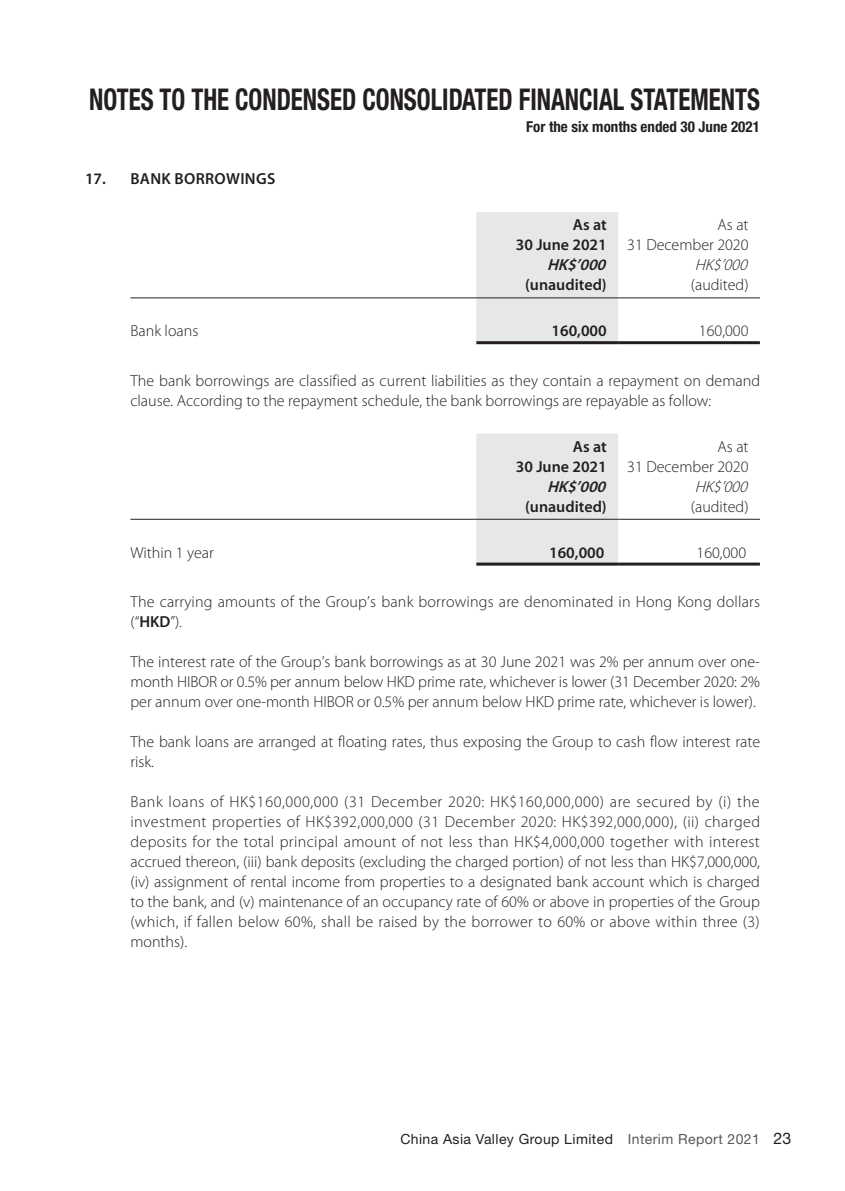
<style>
.page{position:relative;width:845px;height:1191px;background:#fff}
.page>*{position:absolute;margin:0;border:0;box-sizing:border-box;transform-origin:0 0}
.t1{font:700 condensed 30px "Helvetica Neue LT Std";color:#231f20;scale:.83 1}
.t2{font:300 16px/20px "Myriad Pro";color:#231f20}
.t3{font:600 16px/20px "Myriad Pro";color:#231f20;text-align:right}
.t4{font:600 16px "Myriad Pro";letter-spacing:.02em;color:#231f20}
.t5{font:italic 600 16px "Myriad Pro";color:#231f20}
.t6{font:italic 300 16px "Myriad Pro";color:#231f20}
.t7{font:16px "Helvetica Neue LT Std";color:#231f20}
.t8{font:700 condensed 15px "Helvetica Neue LT Std";color:#231f20}
.t9{font:14px "Helvetica Neue LT Std";letter-spacing:.03em;color:#231f20}
.s1{font-weight:600}
.s2{color:#57585a}
</style>
<div class="page">
<div style="left:476px;top:212px;width:142px;height:129px;background:#e6e7e9"></div>
<hr style="left:130px;top:297px;width:346px;height:1px;background:#231f20">
<hr style="left:476px;top:297px;width:142px;height:1px;background:#231f20">
<hr style="left:618px;top:297px;width:142px;height:1px;background:#231f20">
<hr style="left:476px;top:341px;width:142px;height:3px;background:#231f20">
<hr style="left:618px;top:341px;width:142px;height:3px;background:#231f20">
<div style="left:476px;top:433px;width:142px;height:129px;background:#e6e7e9"></div>
<hr style="left:130px;top:519px;width:346px;height:1px;background:#231f20">
<hr style="left:476px;top:519px;width:142px;height:1px;background:#231f20">
<hr style="left:618px;top:519px;width:142px;height:1px;background:#231f20">
<hr style="left:476px;top:562px;width:142px;height:3px;background:#231f20">
<hr style="left:618px;top:562px;width:142px;height:3px;background:#231f20">
<h1 class="t1" style="left:89px;top:81px;width:809px">NOTES TO THE CONDENSED CONSOLIDATED FINANCIAL STATEMENTS</h1>
<p class="t8" style="left:526px;top:117px;width:235px">For the six months ended 30 June 2021</p>
<p class="t4" style="left:85px;top:169px;width:192px">17. BANK BORROWINGS</p>
<p class="t3" style="left:516px;top:214px;width:92px">As at<br>30 June 2021</p>
<p class="t2" style="left:627px;top:215px;width:123px;text-align:right">As at<br>31 December 2020</p>
<p class="t5" style="left:547px;top:254px;width:65px">HK$’000</p>
<p class="t6" style="left:695px;top:255px;width:59px">HK$’000</p>
<p class="t3" style="left:525px;top:274px;width:83px">(unaudited)</p>
<p class="t2" style="left:691px;top:275px;width:59px">(audited)</p>
<p class="t2" style="left:130px;top:321px;width:69px">Bank loans</p>
<p class="t3" style="left:551px;top:320px;width:57px">160,000</p>
<p class="t2" style="left:699px;top:321px;width:51px">160,000</p>
<p class="t2" style="left:130px;top:370px;width:631px">The bank borrowings are classified as current liabilities as they contain a repayment on demand clause. According to the repayment schedule, the bank borrowings are repayable as follow:</p>
<p class="t3" style="left:516px;top:436px;width:92px">As at<br>30 June 2021</p>
<p class="t2" style="left:627px;top:436px;width:123px;text-align:right">As at<br>31 December 2020</p>
<p class="t5" style="left:547px;top:476px;width:65px">HK$’000</p>
<p class="t6" style="left:695px;top:476px;width:59px">HK$’000</p>
<p class="t3" style="left:525px;top:496px;width:83px">(unaudited)</p>
<p class="t2" style="left:691px;top:496px;width:59px">(audited)</p>
<p class="t2" style="left:130px;top:542px;width:85px">Within 1 year</p>
<p class="t3" style="left:549px;top:542px;width:57px">160,000</p>
<p class="t2" style="left:696px;top:542px;width:51px">160,000</p>
<p class="t2" style="left:130px;top:592px;width:631px">The carrying amounts of the Group’s bank borrowings are denominated in Hong Kong dollars (“<span class="s1">HKD</span>”).</p>
<p class="t2" style="left:130px;top:652px;width:631px;text-align:justify">The interest rate of the Group’s bank borrowings as at 30 June 2021 was 2% per annum over one&shy;month HIBOR or 0.5% per annum below HKD prime rate, whichever is lower (31 December 2020: 2% per annum over one-month HIBOR or 0.5% per annum below HKD prime rate, whichever is lower).</p>
<p class="t2" style="left:130px;top:732px;width:631px">The bank loans are arranged at floating rates, thus exposing the Group to cash flow interest rate risk.</p>
<p class="t2" style="left:130px;top:792px;width:631px;text-align:justify">Bank loans of HK$160,000,000 (31 December 2020: HK$160,000,000) are secured by (i) the investment properties of HK$392,000,000 (31 December 2020: HK$392,000,000), (ii) charged deposits for the total principal amount of not less than HK$4,000,000 together with interest accrued thereon, (iii) bank deposits (excluding the charged portion) of not less than HK$7,000,000, (iv) assignment of rental income from properties to a designated bank account which is charged to the bank, and (v) maintenance of an occupancy rate of 60% or above in properties of the Group (which, if fallen below 60%, shall be raised by the borrower to 60% or above within three (3) months).</p>
<p class="t9" style="left:400px;top:1131px;width:361px">China Asia Valley Group Limited <span class="s2">Interim Report 2021</span></p>
<p class="t7" style="left:773px;top:1128px;width:19px">23</p>
</div>
